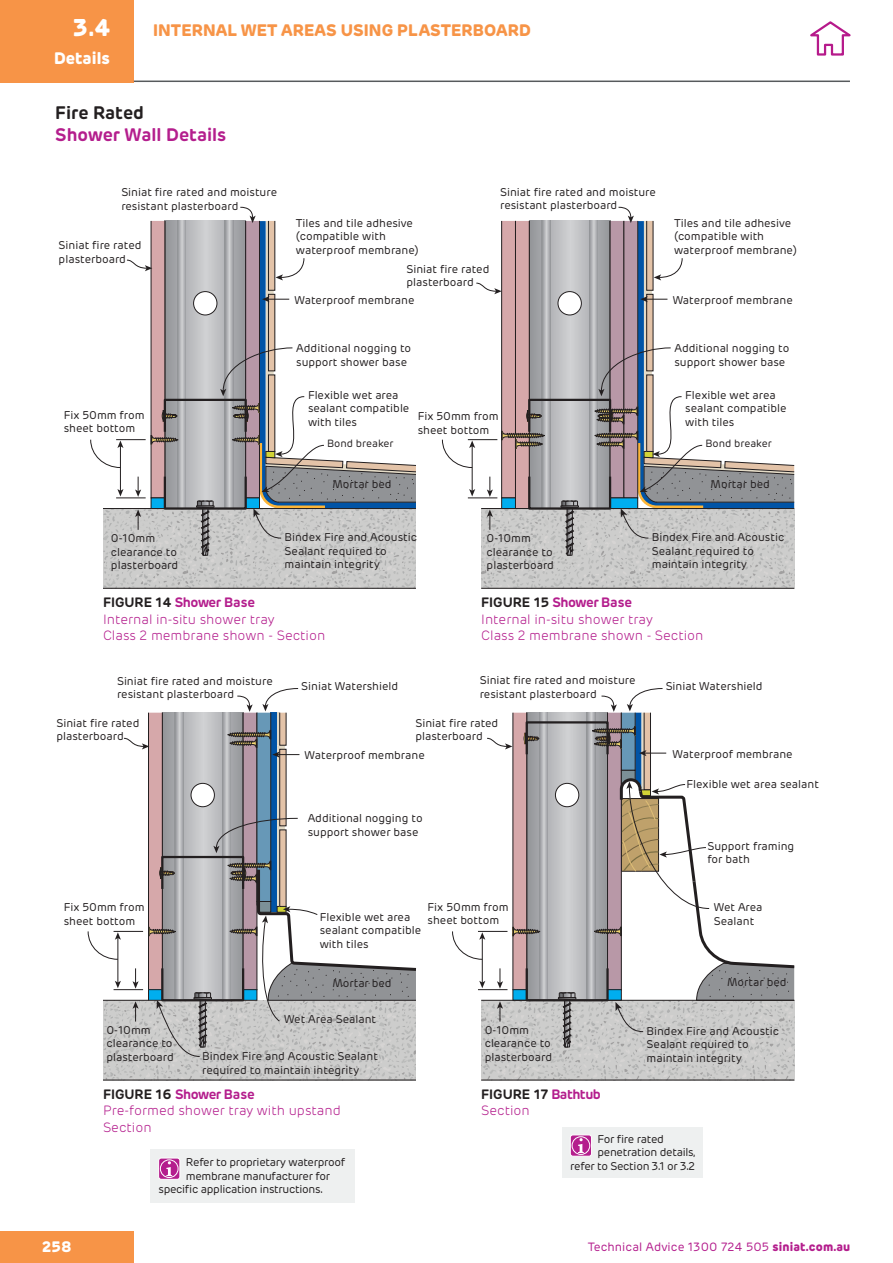
<style>
.page{position:relative;width:893px;height:1263px;background:#fff}
.page>*{position:absolute;margin:0;border:0;box-sizing:border-box;transform-origin:0 0}
.t1{font:800 24px "Rubrik Edge New";color:#fff}
.t2{font:700 18px "Rubrik Edge New";color:#b41e8d}
.t3{font:700 18px "Rubrik Edge New";color:#231f20}
.t4{font:800 16.5px "Rubrik Edge New";letter-spacing:.005em;color:#f79447}
.t5{font:800 16.5px "Rubrik Edge New";color:#fff}
.t6{font:800 15px "Rubrik Edge New";color:#fff}
.t7{font:300 13.5px/16.2px "Rubrik Edge New";color:#b41e8d}
.t8{font:700 13.5px/16.2px "Rubrik Edge New";letter-spacing:-.02em;color:#231f20}
.t9{font:12px "Rubrik Edge New";letter-spacing:.01em;color:#b41e8d}
.t10{font:11.25px/13.5px "Rubrik Edge New";color:#231f20}
.t11{font:11.25px "Rubrik Edge New";letter-spacing:-.025em;color:#231f20}
.t12{font:11.25px "Rubrik Edge New";letter-spacing:-.03em;color:#231f20}
.t13{font:10.5px "Rubrik Edge New";color:#231f20}
.s1{font-weight:700;color:#231f20}
.s2{font-weight:700}
.s3{color:#b41e8d}
.s4{font-weight:300;color:#b41e8d}
.s5{font-weight:800}
</style>
<div class="page">
<div style="left:0;top:1232px;width:134px;height:31px;background:#f79447"></div>
<div style="left:0;top:0;width:134px;height:82px;background:#f79447"></div>
<hr style="left:134px;top:81px;width:716px;height:1px;background:#575a5d">
<svg style="left:810px;top:21px;width:41px;height:35px"></svg>
<svg style="left:103px;top:1057px;width:313px;height:23px;background:#c5c5c4"></svg>
<svg style="left:481px;top:1055px;width:313px;height:25px;background:#c5c5c4"></svg>
<svg style="left:103px;top:509px;width:313px;height:79px;background:#c7c7c6"></svg>
<svg style="left:481px;top:564px;width:313px;height:24px;background:#c7c7c6"></svg>
<svg style="left:164px;top:714px;width:77px;height:16px"></svg>
<svg style="left:175px;top:713px;width:8px;height:17px"></svg>
<svg style="left:222px;top:713px;width:9px;height:17px"></svg>
<svg style="left:167px;top:223px;width:77px;height:67px;background:#b4b5b8"></svg>
<svg style="left:177px;top:221px;width:9px;height:69px"></svg>
<svg style="left:225px;top:221px;width:8px;height:69px"></svg>
<svg style="left:531px;top:223px;width:77px;height:35px;background:#b4b5b8"></svg>
<svg style="left:542px;top:221px;width:8px;height:37px"></svg>
<svg style="left:589px;top:221px;width:9px;height:37px"></svg>
<svg style="left:259px;top:220px;width:46px;height:70px"></svg>
<hr style="left:266px;top:221px;width:2px;height:69px;background:#e3dac6">
<div style="left:268px;top:221px;width:7px;height:69px;background:#e3c3a8;border:1px solid #231f20"></div>
<div style="left:245px;top:221px;width:15px;height:277px;background:#b898a7;border:1px solid #231f20"></div>
<div style="left:151px;top:221px;width:14px;height:277px;background:#d6a8aa"></div>
<svg style="left:637px;top:220px;width:17px;height:38px"></svg>
<hr style="left:644px;top:221px;width:3px;height:69px;background:#e3dac6">
<div style="left:646px;top:221px;width:7px;height:69px;background:#e3c3a8;border:1px solid #231f20"></div>
<div style="left:610px;top:221px;width:14px;height:277px;background:#b898a7;border:1px solid #231f20"></div>
<div style="left:624px;top:221px;width:14px;height:277px;background:#b898a7;border:1px solid #231f20"></div>
<div style="left:515px;top:221px;width:14px;height:288px;background:#d6a8aa"></div>
<div style="left:501px;top:221px;width:15px;height:277px;background:#d6a8aa;border:1px solid #231f20"></div>
<div style="left:271px;top:713px;width:6px;height:199px;background:#0154a6"></div>
<div style="left:243px;top:712px;width:14px;height:278px;background:#b898a7;border:1px solid #231f20"></div>
<div style="left:257px;top:712px;width:14px;height:190px;background:#6798b7;border:1px solid #231f20"></div>
<hr style="left:277px;top:713px;width:3px;height:32px;background:#e3dac6">
<svg style="left:280px;top:712px;width:6px;height:18px"></svg>
<div style="left:148px;top:712px;width:15px;height:278px;background:#d6a8aa;border:1px solid #231f20"></div>
<hr style="left:103px;top:588px;width:313px;height:1px;background:#231f20">
<hr style="left:103px;top:508px;width:313px;height:1px;background:#231f20">
<hr style="left:481px;top:588px;width:313px;height:1px;background:#231f20">
<hr style="left:103px;top:1080px;width:313px;height:1px;background:#231f20">
<hr style="left:481px;top:1080px;width:313px;height:1px;background:#231f20">
<div style="left:150px;top:1149px;width:204px;height:54px;background:#eef0f0"></div>
<svg style="left:158px;top:1158px;width:22px;height:21px"></svg>
<div style="left:160px;top:1159px;width:19px;height:19px;border:1px solid #fff;border-radius:50%"></div>
<div style="left:562px;top:1128px;width:140px;height:50px;background:#eef0f0"></div>
<svg style="left:570px;top:1135px;width:22px;height:21px"></svg>
<div style="left:572px;top:1136px;width:18px;height:19px;border:1px solid #fff;border-radius:50%"></div>
<svg style="left:240px;top:207px;width:16px;height:16px"></svg>
<svg style="left:276px;top:258px;width:28px;height:22px"></svg>
<svg style="left:151px;top:290px;width:265px;height:274px"></svg>
<svg style="left:237px;top:696px;width:16px;height:16px"></svg>
<hr style="left:116px;top:439px;width:30px;height:1px;background:#231f20">
<hr style="left:116px;top:498px;width:30px;height:1px;background:#231f20">
<hr style="left:120px;top:446px;width:1px;height:45px;background:#231f20">
<svg style="left:117px;top:489px;width:6px;height:7px"></svg>
<svg style="left:135px;top:477px;width:6px;height:20px"></svg>
<svg style="left:90px;top:439px;width:33px;height:29px"></svg>
<svg style="left:135px;top:509px;width:6px;height:21px"></svg>
<svg style="left:127px;top:260px;width:25px;height:11px"></svg>
<svg style="left:618px;top:207px;width:16px;height:16px"></svg>
<svg style="left:262px;top:688px;width:36px;height:23px"></svg>
<svg style="left:442px;top:258px;width:353px;height:306px"></svg>
<svg style="left:88px;top:730px;width:328px;height:327px"></svg>
<svg style="left:452px;top:688px;width:343px;height:367px"></svg>
<h1 class="t1" style="left:74px;top:12px;width:39px">3.4</h1>
<h3 class="t5" style="left:54px;top:47px;width:57px">Details</h3>
<h3 class="t4" style="left:153px;top:20px;width:379px">INTERNAL WET AREAS USING PLASTERBOARD</h3>
<h2 class="t3" style="left:55px;top:102px;width:90px">Fire Rated</h2>
<h2 class="t2" style="left:55px;top:123px;width:173px">Shower Wall Details</h2>
<p class="t10" style="left:121px;top:186px;width:157px">Siniat fire rated and moisture resistant plasterboard</p>
<p class="t10" style="left:59px;top:239px;width:84px">Siniat fire rated plasterboard</p>
<p class="t10" style="left:296px;top:216px;width:124px">Tiles and tile adhesive (compatible with waterproof membrane)</p>
<p class="t10" style="left:406px;top:262px;width:84px">Siniat fire rated plasterboard</p>
<p class="t10" style="left:294px;top:293px;width:122px">Waterproof membrane</p>
<p class="t10" style="left:500px;top:185px;width:157px">Siniat fire rated and moisture resistant plasterboard</p>
<p class="t10" style="left:296px;top:342px;width:117px">Additional nogging to support shower base</p>
<p class="t10" style="left:308px;top:388px;width:103px">Flexible wet area sealant compatible with tiles</p>
<p class="t10" style="left:64px;top:408px;width:82px">Fix 50mm from sheet bottom</p>
<p class="t10" style="left:418px;top:410px;width:82px">Fix 50mm from sheet bottom</p>
<p class="t13" style="left:327px;top:437px;width:68px">Bond breaker</p>
<p class="t10" style="left:332px;top:478px;width:61px">Mortar bed</p>
<p class="t10" style="left:674px;top:216px;width:124px">Tiles and tile adhesive (compatible with waterproof membrane)</p>
<p class="t10" style="left:673px;top:293px;width:122px">Waterproof membrane</p>
<p class="t10" style="left:674px;top:342px;width:117px">Additional nogging to support shower base</p>
<p class="t10" style="left:685px;top:388px;width:103px">Flexible wet area sealant compatible with tiles</p>
<p class="t13" style="left:705px;top:437px;width:68px">Bond breaker</p>
<p class="t10" style="left:711px;top:478px;width:61px">Mortar bed</p>
<p class="t10" style="left:111px;top:532px;width:69px">0-10mm clearance to plasterboard</p>
<p class="t10" style="left:285px;top:531px;width:134px">Bindex Fire and Acoustic<br>Sealant required to maintain integrity</p>
<p class="t10" style="left:487px;top:532px;width:69px">0-10mm clearance to plasterboard</p>
<p class="t10" style="left:652px;top:531px;width:134px">Bindex Fire and Acoustic<br>Sealant required to maintain integrity</p>
<p class="t7" style="left:103px;top:595px;width:224px"><span class="s1">FIGURE 14</span> <span class="s2">Shower Base<br></span>Internal in-situ shower tray<br>Class 2 membrane shown - Section</p>
<p class="t7" style="left:481px;top:595px;width:224px"><span class="s1">FIGURE 15</span> <span class="s2">Shower Base<br></span>Internal in-situ shower tray<br>Class 2 membrane shown - Section</p>
<p class="t10" style="left:117px;top:674px;width:157px">Siniat fire rated and moisture resistant plasterboard</p>
<p class="t10" style="left:480px;top:674px;width:157px">Siniat fire rated and moisture resistant plasterboard</p>
<p class="t10" style="left:301px;top:679px;width:98px">Siniat Watershield</p>
<p class="t10" style="left:666px;top:679px;width:98px">Siniat Watershield</p>
<p class="t10" style="left:56px;top:716px;width:84px">Siniat fire rated plasterboard</p>
<p class="t10" style="left:415px;top:716px;width:84px">Siniat fire rated plasterboard</p>
<p class="t10" style="left:305px;top:748px;width:122px">Waterproof membrane</p>
<p class="t10" style="left:308px;top:812px;width:117px">Additional nogging to support shower base</p>
<p class="t10" style="left:64px;top:901px;width:82px">Fix 50mm from sheet bottom</p>
<p class="t10" style="left:428px;top:900px;width:82px">Fix 50mm from sheet bottom</p>
<p class="t10" style="left:320px;top:910px;width:103px">Flexible wet area sealant compatible with tiles</p>
<p class="t10" style="left:332px;top:976px;width:61px">Mortar bed</p>
<p class="t10" style="left:106px;top:1023px;width:69px">0-10mm clearance to plasterboard</p>
<p class="t10" style="left:284px;top:1013px;width:94px">Wet Area Sealant</p>
<p class="t10" style="left:202px;top:1050px;width:177px">Bindex Fire and Acoustic Sealant required to maintain integrity</p>
<p class="t10" style="left:485px;top:1023px;width:69px">0-10mm clearance to plasterboard</p>
<p class="t7" style="left:103px;top:1087px;width:239px"><span class="s1">FIGURE 16</span> <span class="s2">Shower Base<br></span>Pre-formed shower tray with upstand<br>Section</p>
<p class="t8" style="left:481px;top:1086px;width:121px">FIGURE 17 <span class="s3">Bathtub<br></span><span class="s4">Section</span></p>
<p class="t10" style="left:673px;top:747px;width:122px">Waterproof membrane</p>
<p class="t10" style="left:686px;top:777px;width:134px">Flexible wet area sealant</p>
<p class="t10" style="left:707px;top:839px;width:88px">Support framing for bath</p>
<p class="t10" style="left:714px;top:901px;width:50px">Wet Area<br>Sealant</p>
<p class="t10" style="left:727px;top:975px;width:61px">Mortar bed</p>
<p class="t10" style="left:647px;top:1024px;width:134px">Bindex Fire and Acoustic<br>Sealant required to maintain integrity</p>
<h3 class="t6" style="left:42px;top:1237px;width:31px">258</h3>
<p class="t11" style="left:186px;top:1155px;width:161px">Refer to proprietary waterproof</p>
<p class="t11" style="left:186px;top:1169px;width:146px">membrane manufacturer for</p>
<p class="t11" style="left:159px;top:1182px;width:166px">specific application instructions.</p>
<p class="t12" style="left:597px;top:1132px;width:68px">For fire rated</p>
<p class="t11" style="left:597px;top:1146px;width:100px">penetration details,</p>
<p class="t11" style="left:570px;top:1159px;width:126px">refer to Section 3.1 or 3.2</p>
<p class="t9" style="left:588px;top:1239px;width:264px">Technical Advice 1300 724 505 <span class="s5">siniat.com.au</span></p>
</div>
